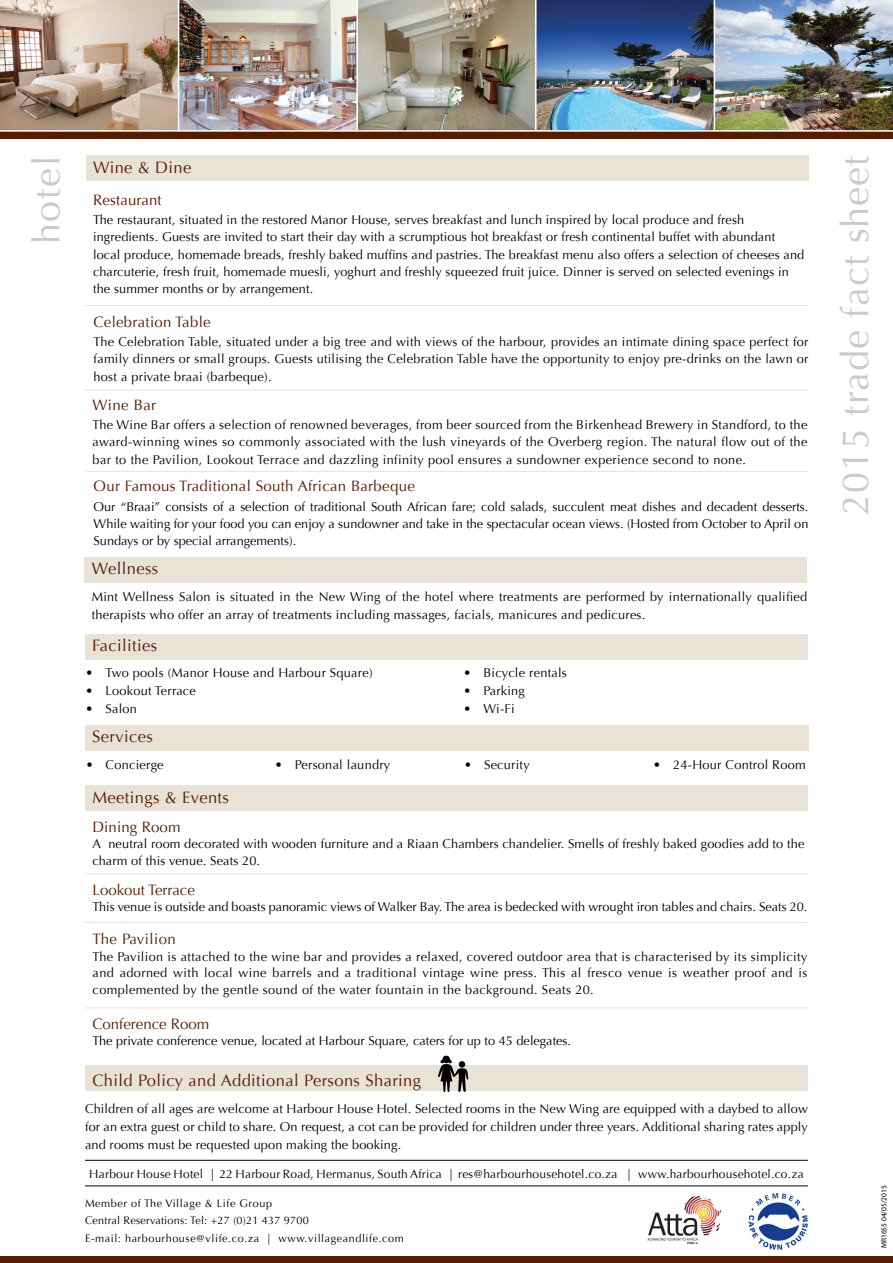
<style>
.page{position:relative;width:893px;height:1263px;background:#fff}
.page>*{position:absolute;margin:0;border:0;box-sizing:border-box;transform-origin:0 0}
.t1{font:37.8px "Optima";letter-spacing:.025em;color:#c9cacc}
.t2{font:37.5px "Optima";letter-spacing:.05em;color:#c9cacc}
.t3{font:16.5px "Optima";letter-spacing:.025em;color:#571c00}
.t4{font:15px "Optima";letter-spacing:.02em;color:#571c00}
.t5{font:15px "Optima";color:#571c00}
.t6{font:12.75px/17.2px "Optima";letter-spacing:.01em;color:#000;text-align:justify}
.t7{font:12px "Optima";letter-spacing:.02em;color:#000}
.t8{font:10.95px/17.7px "Optima";letter-spacing:.05em;color:#000}
.t9{font:7.5px "Myriad Pro";color:#000}
</style>
<div class="page">
<img style="left:647px;top:1195px;width:74px;height:50px">
<div style="left:0;top:1256px;width:893px;height:7px;background:#571c00"></div>
<div style="left:86px;top:155px;width:722px;height:26px;background:#e9e2d7"></div>
<div style="left:84px;top:557px;width:723px;height:25px;background:#e9e2d7"></div>
<div style="left:85px;top:634px;width:722px;height:25px;background:#e9e2d7"></div>
<div style="left:85px;top:725px;width:723px;height:25px;background:#e9e2d7"></div>
<hr style="left:85px;top:1186px;width:723px;height:1px;background:#000">
<hr style="left:85px;top:1160px;width:723px;height:1px;background:#000">
<hr style="left:85px;top:305px;width:723px;height:1px;background:#e9e2d7">
<hr style="left:84px;top:390px;width:723px;height:1px;background:#e9e2d7">
<hr style="left:86px;top:471px;width:722px;height:1px;background:#e9e2d7">
<img style="left:748px;top:1193px;width:61px;height:56px">
<img style="left:0;top:0;width:893px;height:130px">
<hr style="left:356px;top:0;width:2px;height:134px;background:#fff">
<hr style="left:178px;top:0;width:1px;height:134px;background:#fff">
<hr style="left:535px;top:0;width:1px;height:134px;background:#fff">
<hr style="left:714px;top:0;width:1px;height:135px;background:#fff">
<div style="left:0;top:132px;width:893px;height:7px;background:#571c00"></div>
<div style="left:85px;top:786px;width:723px;height:25px;background:#e9e2d7"></div>
<hr style="left:85px;top:874px;width:723px;height:1px;background:#e9e2d7">
<hr style="left:85px;top:1007px;width:723px;height:1px;background:#e9e2d7">
<hr style="left:84px;top:922px;width:723px;height:1px;background:#e9e2d7">
<div style="left:85px;top:1066px;width:723px;height:25px;background:#e9e2d7"></div>
<svg style="left:438px;top:1056px;width:30px;height:36px"></svg>
<h2 class="t2" style="left:25px;top:244px;width:90px;rotate:-90deg">hotel</h2>
<p class="t3" style="left:93px;top:157px;width:100px">Wine &amp; Dine</p>
<p class="t4" style="left:93px;top:191px;width:70px">Restaurant</p>
<p class="t6" style="left:93px;top:211px;width:713px;text-align:left">The restaurant, situated in the restored Manor House, serves breakfast and lunch inspired by local produce and fresh ingredients. Guests are invited to start their day with a scrumptious hot breakfast or fresh continental buffet with abundant local produce, homemade breads, freshly baked muffins and pastries. The breakfast menu also offers a selection of cheeses and charcuterie, fresh fruit, homemade muesli, yoghurt and freshly squeezed fruit juice. Dinner is served on selected evenings in the summer months or by arrangement.</p>
<p class="t4" style="left:94px;top:313px;width:119px">Celebration Table</p>
<p class="t6" style="left:94px;top:333px;width:716px">The Celebration Table, situated under a big tree and with views of the harbour, provides an intimate dining space perfect for family dinners or small groups. Guests utilising the Celebration Table have the opportunity to enjoy pre-drinks on the lawn or host a private braai (barbeque).</p>
<p class="t4" style="left:93px;top:396px;width:65px">Wine Bar</p>
<p class="t6" style="left:93px;top:416px;width:716px">The Wine Bar offers a selection of renowned beverages, from beer sourced from the Birkenhead Brewery in Standford, to the award-winning wines so commonly associated with the lush vineyards of the Overberg region. The natural flow out of the bar to the Pavilion, Lookout Terrace and dazzling infinity pool ensures a sundowner experience second to none.</p>
<p class="t4" style="left:94px;top:477px;width:323px">Our Famous Traditional South African Barbeque</p>
<p class="t6" style="left:94px;top:498px;width:716px">Our “Braai” consists of a selection of traditional South African fare; cold salads, succulent meat dishes and decadent desserts.<br>While waiting for your food you can enjoy a sundowner and take in the spectacular ocean views. (Hosted from October to April on Sundays or by special arrangements).</p>
<p class="t3" style="left:92px;top:559px;width:68px">Wellness</p>
<p class="t6" style="left:92px;top:588px;width:717px;line-height:18px">Mint Wellness Salon is situated in the New Wing of the hotel where treatments are performed by internationally qualified therapists who offer an array of treatments including massages, facials, manicures and pedicures.</p>
<p class="t3" style="left:92px;top:636px;width:67px">Facilities</p>
<p class="t6" style="left:86px;top:664px;width:289px">• Two pools (Manor House and Harbour Square)</p>
<p class="t6" style="left:86px;top:682px;width:112px">• Lookout Terrace</p>
<p class="t6" style="left:86px;top:700px;width:53px">• Salon</p>
<p class="t3" style="left:92px;top:727px;width:62px">Services</p>
<p class="t6" style="left:464px;top:664px;width:105px">• Bicycle rentals</p>
<p class="t6" style="left:464px;top:682px;width:63px">• Parking</p>
<p class="t6" style="left:464px;top:700px;width:52px">• Wi-Fi</p>
<p class="t6" style="left:86px;top:756px;width:79px">• Concierge</p>
<p class="t6" style="left:275px;top:756px;width:117px">• Personal laundry</p>
<p class="t6" style="left:464px;top:756px;width:67px">• Security</p>
<p class="t6" style="left:653px;top:756px;width:154px">• 24-Hour Control Room</p>
<p class="t3" style="left:92px;top:788px;width:138px">Meetings &amp; Events</p>
<p class="t4" style="left:92px;top:818px;width:90px">Dining Room</p>
<p class="t6" style="left:92px;top:836px;width:713px;line-height:16.5px">A neutral room decorated with wooden furniture and a Riaan Chambers chandelier. Smells of freshly baked goodies add to the charm of this venue. Seats 20.</p>
<p class="t5" style="left:93px;top:881px;width:104px">Lookout Terrace</p>
<p class="t6" style="left:93px;top:898px;width:716px">This venue is outside and boasts panoramic views of Walker Bay. The area is bedecked with wrought iron tables and chairs. Seats 20.</p>
<p class="t4" style="left:93px;top:930px;width:85px">The Pavilion</p>
<p class="t6" style="left:93px;top:948px;width:716px;line-height:16.5px">The Pavilion is attached to the wine bar and provides a relaxed, covered outdoor area that is characterised by its simplicity and adorned with local wine barrels and a traditional vintage wine press. This al fresco venue is weather proof and is complemented by the gentle sound of the water fountain in the background. Seats 20.</p>
<p class="t5" style="left:93px;top:1015px;width:118px">Conference Room</p>
<p class="t6" style="left:93px;top:1032px;width:480px">The private conference venue, located at Harbour Square, caters for up to 45 delegates.</p>
<p class="t3" style="left:93px;top:1071px;width:330px">Child Policy and Additional Persons Sharing</p>
<p class="t6" style="left:85px;top:1100px;width:724px;line-height:18px">Children of all ages are welcome at Harbour House Hotel. Selected rooms in the New Wing are equipped with a daybed to allow for an extra guest or child to share. On request, a cot can be provided for children under three years. Additional sharing rates apply and rooms must be requested upon making the booking.</p>
<p class="t7" style="left:89px;top:1166px;width:716px">Harbour House Hotel | 22 Harbour Road, Hermanus, South Africa | res@harbourhousehotel.co.za | www.harbourhousehotel.co.za</p>
<p class="t8" style="left:85px;top:1194px;width:320px">Member of The Village &amp; Life Group<br>Central Reservations: Tel: +27 (0)21 437 9700<br>E-mail: harbourhouse@vlife.co.za | www.villageandlife.com</p>
<h1 class="t1" style="left:833px;top:515px;width:361px;rotate:-90deg">2015 trade fact sheet</h1>
<p class="t9" style="left:879px;top:1248px;width:64px;rotate:-90deg">MR1655 04/05/2015</p>
</div>
